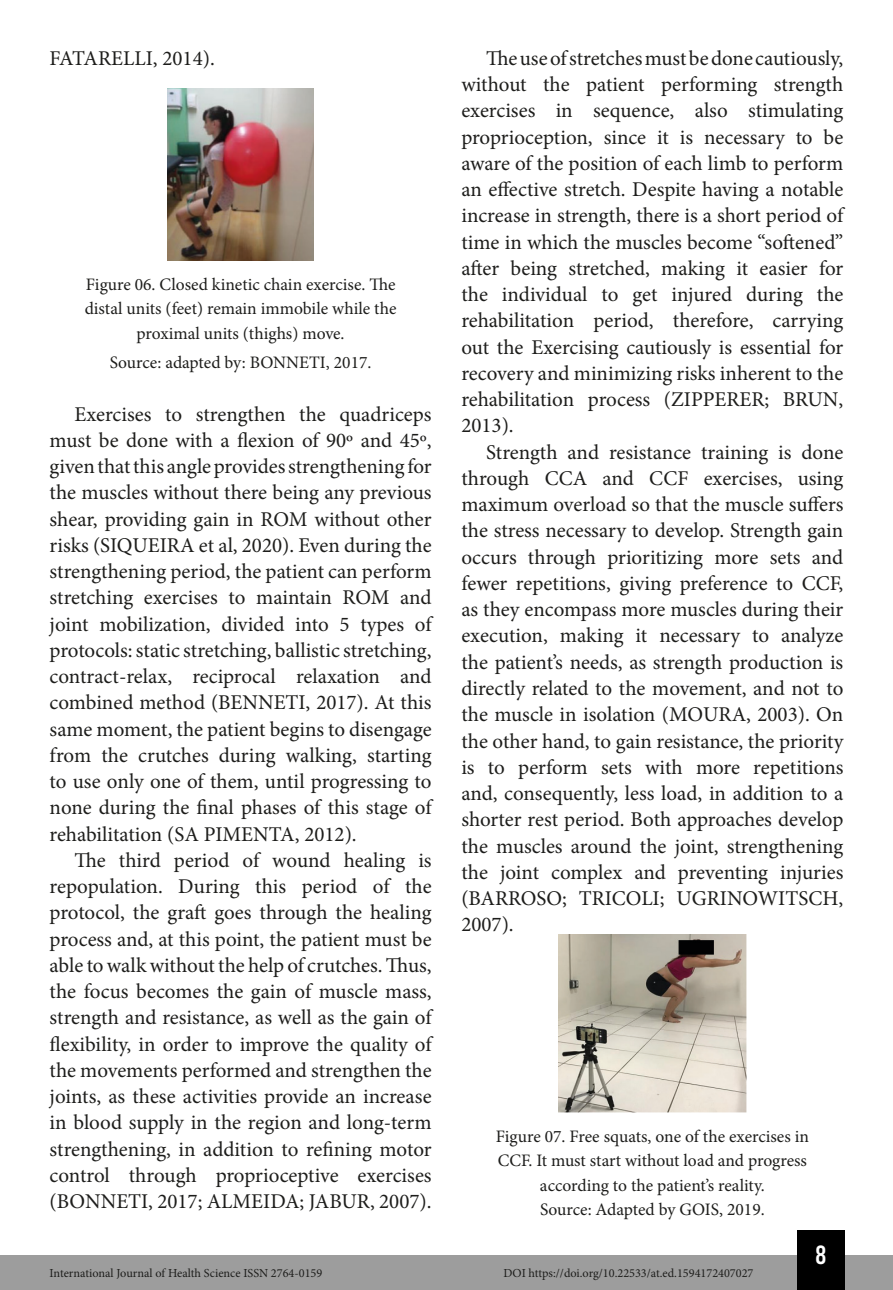
<style>
.page{position:relative;width:893px;height:1290px;background:#fff}
.page>*{position:absolute;margin:0;border:0;box-sizing:border-box;transform-origin:0 0}
.t1{font:26.25px "Bebas Kai";color:#fff}
.t2{font:21px/26.2px "Minion Pro";color:#1d1d1b;text-align:justify}
.t3{font:17.5px/24.5px "Minion Pro";color:#1d1d1b;text-align:center}
.t4{font:12.25px "Minion Pro";color:#1d1d1b}
</style>
<div class="page">
<div style="left:0;top:1255px;width:893px;height:35px;background:#9d9d9d"></div>
<div style="left:797px;top:1230px;width:48px;height:60px;background:#000"></div>
<img style="left:168px;top:88px;width:145px;height:172px">
<img style="left:559px;top:935px;width:187px;height:177px">
<p class="t2" style="left:50px;top:45px;width:167px">FATARELLI, 2014).</p>
<p class="t3" style="left:85px;top:272px;width:313px">Figure 06. Closed kinetic chain exercise. The distal units (feet) remain immobile while the proximal units (thighs) move.</p>
<p class="t3" style="left:110px;top:350px;width:263px">Source: adapted by: BONNETI, 2017.</p>
<p class="t2" style="left:50px;top:401px;width:384px;text-indent:25px">Exercises to strengthen the quadriceps must be done with a flexion of 90º and 45º, given that this angle provides strengthening for the muscles without there being any previous shear, providing gain in ROM without other risks (SIQUEIRA et al, 2020). Even during the strengthening period, the patient can perform stretching exercises to maintain ROM and joint mobilization, divided into 5 types of protocols: static stretching, ballistic stretching, contract-relax, reciprocal relaxation and combined method (BENNETI, 2017). At this same moment, the patient begins to disengage from the crutches during walking, starting to use only one of them, until progressing to none during the final phases of this stage of rehabilitation (SA PIMENTA, 2012).</p>
<p class="t2" style="left:50px;top:847px;width:384px;text-indent:25px">The third period of wound healing is repopulation. During this period of the protocol, the graft goes through the healing process and, at this point, the patient must be able to walk without the help of crutches. Thus, the focus becomes the gain of muscle mass, strength and resistance, as well as the gain of flexibility, in order to improve the quality of the movements performed and strengthen the joints, as these activities provide an increase in blood supply in the region and long-term strengthening, in addition to refining motor control through proprioceptive exercises (BONNETI, 2017; ALMEIDA; JABUR, 2007).</p>
<p class="t2" style="left:461px;top:45px;width:384px;text-indent:25px">The use of stretches must be done cautiously, without the patient performing strength exercises in sequence, also stimulating proprioception, since it is necessary to be aware of the position of each limb to perform an effective stretch. Despite having a notable increase in strength, there is a short period of time in which the muscles become “softened” after being stretched, making it easier for the individual to get injured during the rehabilitation period, therefore, carrying out the Exercising cautiously is essential for recovery and minimizing risks inherent to the rehabilitation process (ZIPPERER; BRUN, 2013).</p>
<p class="t2" style="left:461px;top:439px;width:384px;text-indent:25px">Strength and resistance training is done through CCA and CCF exercises, using maximum overload so that the muscle suffers the stress necessary to develop. Strength gain occurs through prioritizing more sets and fewer repetitions, giving preference to CCF, as they encompass more muscles during their execution, making it necessary to analyze the patient’s needs, as strength production is directly related to the movement, and not to the muscle in isolation (MOURA, 2003). On the other hand, to gain resistance, the priority is to perform sets with more repetitions and, consequently, less load, in addition to a shorter rest period. Both approaches develop the muscles around the joint, strengthening the joint complex and preventing injuries (BARROSO; TRICOLI; UGRINOWITSCH, 2007).</p>
<p class="t3" style="left:496px;top:1124px;width:315px">Figure 07. Free squats, one of the exercises in CCF. It must start without load and progress according to the patient’s reality.<br>Source: Adapted by GOIS, 2019.</p>
<p class="t1" style="left:816px;top:1241px;width:12px">8</p>
<p class="t4" style="left:50px;top:1265px;width:274px">International Journal of Health Science ISSN 2764-0159</p>
<p class="t4" style="left:503px;top:1265px;width:252px">DOI https://doi.org/10.22533/at.ed.1594172407027</p>
</div>
